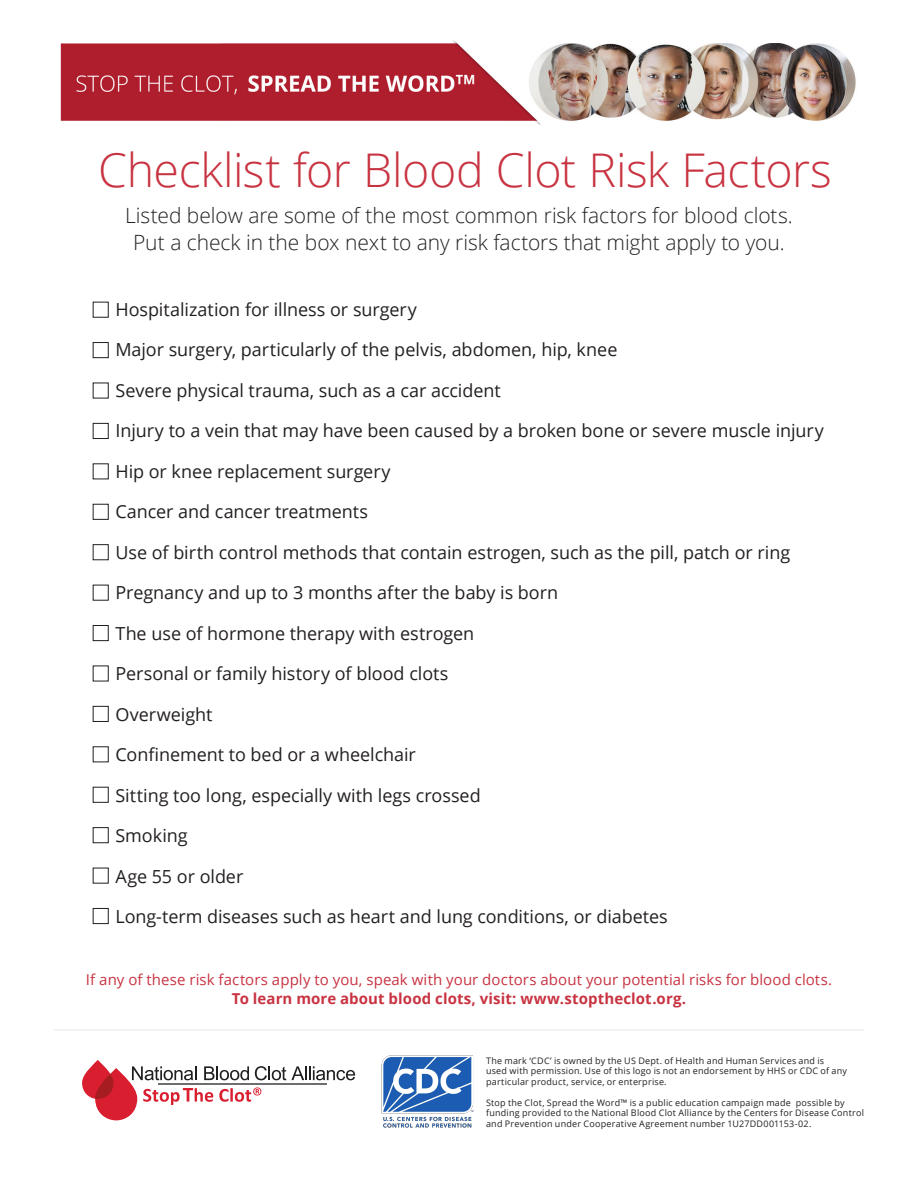
<style>
.page{position:relative;width:918px;height:1188px;background:#fff}
.page>*{position:absolute;margin:0;border:0;box-sizing:border-box;transform-origin:0 0}
.t1{font:300 46.5px "Open Sans";letter-spacing:-.01em;color:#c83341}
.t2{font:300 21px/27px "Open Sans";letter-spacing:-.005em;color:#231f20;text-align:center}
.t3{font:18px "Open Sans";letter-spacing:-.005em;color:#231f20}
.t4{font:15px "Open Sans";letter-spacing:.005em;color:#c83341}
.t5{font:700 15px "Open Sans";letter-spacing:.005em;color:#c83341}
.t6{font:9px/10.5px "Open Sans";letter-spacing:.025em;color:#231f20}
</style>
<div class="page">
<img style="left:60px;top:40px;width:796px;height:85px">
<svg style="left:82px;top:1060px;width:273px;height:60px"></svg>
<hr style="left:54px;top:1029px;width:810px;height:2px;background:#ecedee">
<div style="left:93px;top:302px;width:16px;height:16px;border:1px solid #231f20"></div>
<div style="left:93px;top:342px;width:16px;height:16px;border:1px solid #231f20"></div>
<div style="left:93px;top:383px;width:16px;height:15px;border:1px solid #231f20"></div>
<div style="left:93px;top:423px;width:16px;height:16px;border:1px solid #231f20"></div>
<div style="left:93px;top:463px;width:16px;height:16px;border:1px solid #231f20"></div>
<div style="left:93px;top:504px;width:16px;height:16px;border:1px solid #231f20"></div>
<div style="left:93px;top:544px;width:16px;height:16px;border:1px solid #231f20"></div>
<div style="left:93px;top:585px;width:16px;height:16px;border:1px solid #231f20"></div>
<div style="left:93px;top:625px;width:16px;height:16px;border:1px solid #231f20"></div>
<div style="left:93px;top:666px;width:16px;height:15px;border:1px solid #231f20"></div>
<div style="left:93px;top:706px;width:16px;height:16px;border:1px solid #231f20"></div>
<div style="left:93px;top:746px;width:16px;height:16px;border:1px solid #231f20"></div>
<div style="left:93px;top:787px;width:16px;height:16px;border:1px solid #231f20"></div>
<div style="left:93px;top:827px;width:16px;height:16px;border:1px solid #231f20"></div>
<div style="left:93px;top:868px;width:16px;height:16px;border:1px solid #231f20"></div>
<div style="left:93px;top:908px;width:16px;height:16px;border:1px solid #231f20"></div>
<img style="left:381px;top:1055px;width:93px;height:73px">
<h1 class="t1" style="left:98px;top:138px;width:735px">Checklist for Blood Clot Risk Factors</h1>
<p class="t2" style="left:125px;top:201px;width:669px">Listed below are some of the most common risk factors for blood clots.<br>Put a check in the box next to any risk factors that might apply to you.</p>
<p class="t3" style="left:116px;top:297px;width:303px">Hospitalization for illness or surgery</p>
<p class="t3" style="left:116px;top:337px;width:503px">Major surgery, particularly of the pelvis, abdomen, hip, knee</p>
<p class="t3" style="left:116px;top:378px;width:387px">Severe physical trauma, such as a car accident</p>
<p class="t3" style="left:116px;top:418px;width:710px">Injury to a vein that may have been caused by a broken bone or severe muscle injury</p>
<p class="t3" style="left:116px;top:459px;width:277px">Hip or knee replacement surgery</p>
<p class="t3" style="left:116px;top:499px;width:254px">Cancer and cancer treatments</p>
<p class="t3" style="left:116px;top:540px;width:676px">Use of birth control methods that contain estrogen, such as the pill, patch or ring</p>
<p class="t3" style="left:116px;top:580px;width:444px">Pregnancy and up to 3 months after the baby is born</p>
<p class="t3" style="left:116px;top:621px;width:360px">The use of hormone therapy with estrogen</p>
<p class="t3" style="left:116px;top:661px;width:334px">Personal or family history of blood clots</p>
<p class="t3" style="left:116px;top:702px;width:99px">Overweight</p>
<p class="t3" style="left:116px;top:742px;width:302px">Confinement to bed or a wheelchair</p>
<p class="t3" style="left:116px;top:783px;width:367px">Sitting too long, especially with legs crossed</p>
<p class="t3" style="left:116px;top:823px;width:74px">Smoking</p>
<p class="t3" style="left:116px;top:864px;width:129px">Age 55 or older</p>
<p class="t3" style="left:116px;top:904px;width:554px">Long-term diseases such as heart and lung conditions, or diabetes</p>
<p class="t4" style="left:86px;top:969px;width:748px">If any of these risk factors apply to you, speak with your doctors about your potential risks for blood clots.</p>
<p class="t5" style="left:232px;top:988px;width:456px">To learn more about blood clots, visit: www.stoptheclot.org.</p>
<p class="t6" style="left:486px;top:1055px;width:363px">The mark ‘CDC’ is owned by the US Dept. of Health and Human Services and is used with permission. Use of this logo is not an endorsement by HHS or CDC of any particular product, service, or enterprise.</p>
<p class="t6" style="left:486px;top:1097px;width:380px">Stop the Clot, Spread the Word™ is a public education campaign made possible by funding provided to the National Blood Clot Alliance by the Centers for Disease Control and Prevention under Cooperative Agreement number 1U27DD001153-02.</p>
</div>
